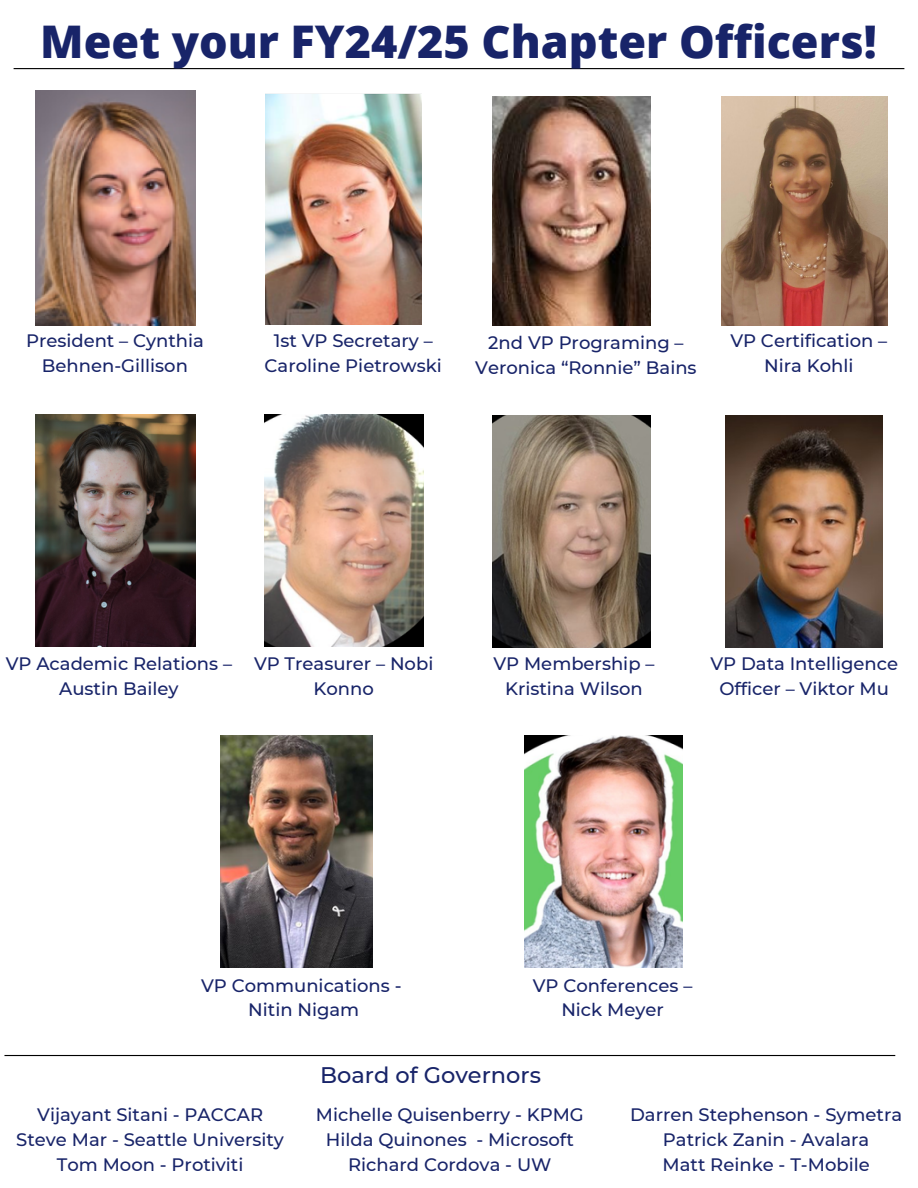
<style>
.page{position:relative;width:918px;height:1188px;background:#fff}
.page>*{position:absolute;margin:0;border:0;box-sizing:border-box;transform-origin:0 0}
.t1{font:800 45px "Open Sans";color:#182469}
.t2{font:500 22.5px "Montserrat";color:#182469}
.t3{font:500 18px/24.8px "Montserrat";color:#182469;text-align:center}
</style>
<div class="page">
<img style="left:35px;top:91px;width:160px;height:235px">
<img style="left:725px;top:416px;width:158px;height:232px">
<img style="left:721px;top:97px;width:167px;height:228px">
<hr style="left:14px;top:68px;width:890px;height:1px;background:#000">
<img style="left:265px;top:93px;width:157px;height:232px">
<hr style="left:4px;top:1055px;width:891px;height:1px;background:#000">
<img style="left:35px;top:415px;width:160px;height:232px">
<img style="left:493px;top:97px;width:157px;height:228px">
<img style="left:265px;top:415px;width:158px;height:232px">
<img style="left:493px;top:416px;width:157px;height:232px">
<img style="left:525px;top:735px;width:157px;height:233px">
<img style="left:221px;top:735px;width:151px;height:233px">
<p class="t1" style="left:40px;top:10px;width:838px">Meet your FY24/25 Chapter Officers!</p>
<p class="t3" style="left:26px;top:328px;width:179px">President – Cynthia<br>Behnen-Gillison</p>
<p class="t3" style="left:265px;top:328px;width:179px">1st VP Secretary –<br>Caroline Pietrowski</p>
<p class="t3" style="left:475px;top:330px;width:223px">2nd VP Programing –<br>Veronica “Ronnie” Bains</p>
<p class="t3" style="left:730px;top:328px;width:158px">VP Certification –<br>Nira Kohli</p>
<p class="t3" style="left:6px;top:651px;width:228px">VP Academic Relations –<br>Austin Bailey</p>
<p class="t3" style="left:254px;top:651px;width:181px">VP Treasurer – Nobi<br>Konno</p>
<p class="t3" style="left:493px;top:651px;width:162px">VP Membership –<br>Kristina Wilson</p>
<p class="t3" style="left:710px;top:651px;width:189px">VP Data Intelligence<br>Officer – Viktor Mu</p>
<p class="t3" style="left:201px;top:973px;width:202px">VP Communications -</p>
<p class="t3" style="left:248px;top:998px;width:113px">Nitin Nigam</p>
<p class="t3" style="left:533px;top:973px;width:161px">VP Conferences –<br>Nick Meyer</p>
<p class="t2" style="left:320px;top:1061px;width:223px">Board of Governors</p>
<p class="t3" style="left:37px;top:1102px;width:227px">Vijayant Sitani - PACCAR</p>
<p class="t3" style="left:16px;top:1127px;width:269px">Steve Mar - Seattle University</p>
<h2 class="t3" style="left:57px;top:1152px;width:188px">Tom Moon - Protiviti</h2>
<p class="t3" style="left:316px;top:1102px;width:270px">Michelle Quisenberry - KPMG</p>
<p class="t3" style="left:326px;top:1127px;width:249px">Hilda Quinones - Microsoft</p>
<p class="t3" style="left:348px;top:1152px;width:205px">Richard Cordova - UW</p>
<p class="t3" style="left:630px;top:1102px;width:274px">Darren Stephenson - Symetra</p>
<p class="t3" style="left:663px;top:1127px;width:208px">Patrick Zanin - Avalara</p>
<p class="t3" style="left:663px;top:1152px;width:209px">Matt Reinke - T-Mobile</p>
</div>
